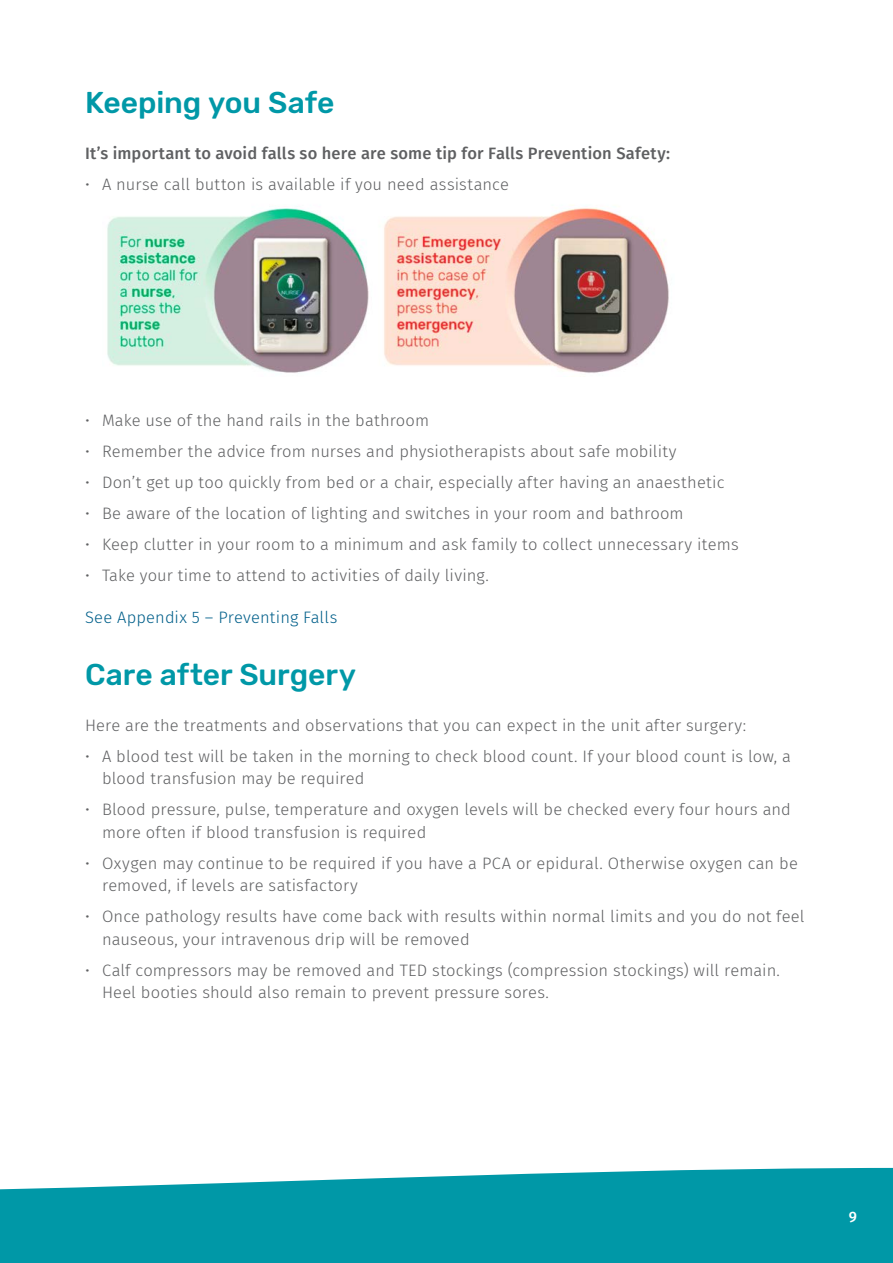
<style>
.page{position:relative;width:893px;height:1263px;background:#fff}
.page>*{position:absolute;margin:0;border:0;box-sizing:border-box;transform-origin:0 0}
.t1{font:500 30px "Rubik";letter-spacing:-.005em;color:#0098a7}
.t2{font:300 16.5px/22.5px "Fira Sans";letter-spacing:.005em;color:#5f6062}
.t3{font:500 16.5px "Fira Sans";letter-spacing:.01em;color:#5f6062}
.t4{font:300 16.5px "Fira Sans";letter-spacing:.005em;color:#005f8a}
.t5{font:500 15px "Fira Sans";color:#fff}
</style>
<div class="page">
<img style="left:107px;top:205px;width:562px;height:168px">
<svg style="left:0;top:1168px;width:893px;height:95px;background:#18a1af"></svg>
<h1 class="t1" style="left:85px;top:85px;width:251px">Keeping you Safe</h1>
<p class="t3" style="left:85px;top:140px;width:586px">It’s important to avoid falls so here are some tip for Falls Prevention Safety:</p>
<p class="t2" style="left:85px;top:173px;width:425px">• A nurse call button is available if you need assistance</p>
<p class="t2" style="left:85px;top:409px;width:346px">• Make use of the hand rails in the bathroom</p>
<p class="t2" style="left:85px;top:440px;width:593px">• Remember the advice from nurses and physiotherapists about safe mobility</p>
<p class="t2" style="left:85px;top:471px;width:641px">• Don’t get up too quickly from bed or a chair, especially after having an anaesthetic</p>
<p class="t2" style="left:85px;top:502px;width:600px">• Be aware of the location of lighting and switches in your room and bathroom</p>
<p class="t2" style="left:85px;top:533px;width:655px">• Keep clutter in your room to a minimum and ask family to collect unnecessary items</p>
<p class="t2" style="left:85px;top:564px;width:405px">• Take your time to attend to activities of daily living.</p>
<p class="t4" style="left:85px;top:606px;width:254px">See Appendix 5 – Preventing Falls</p>
<h1 class="t1" style="left:85px;top:657px;width:272px">Care after Surgery</h1>
<p class="t2" style="left:85px;top:713px;width:663px">Here are the treatments and observations that you can expect in the unit after surgery:</p>
<p class="t2" style="left:102px;top:744px;width:691px;text-indent:-17px">• A blood test will be taken in the morning to check blood count. If your blood count is low, a blood transfusion may be required</p>
<p class="t2" style="left:102px;top:798px;width:690px;text-indent:-17px">• Blood pressure, pulse, temperature and oxygen levels will be checked every four hours and more often if blood transfusion is required</p>
<p class="t2" style="left:102px;top:851px;width:697px;text-indent:-17px">• Oxygen may continue to be required if you have a PCA or epidural. Otherwise oxygen can be removed, if levels are satisfactory</p>
<p class="t2" style="left:102px;top:905px;width:704px;text-indent:-17px">• Once pathology results have come back with results within normal limits and you do not feel nauseous, your intravenous drip will be removed</p>
<p class="t2" style="left:102px;top:958px;width:679px;text-indent:-17px">• Calf compressors may be removed and TED stockings (compression stockings) will remain.<br>Heel booties should also remain to prevent pressure sores.</p>
<p class="t5" style="left:849px;top:1205px;width:10px">9</p>
</div>
